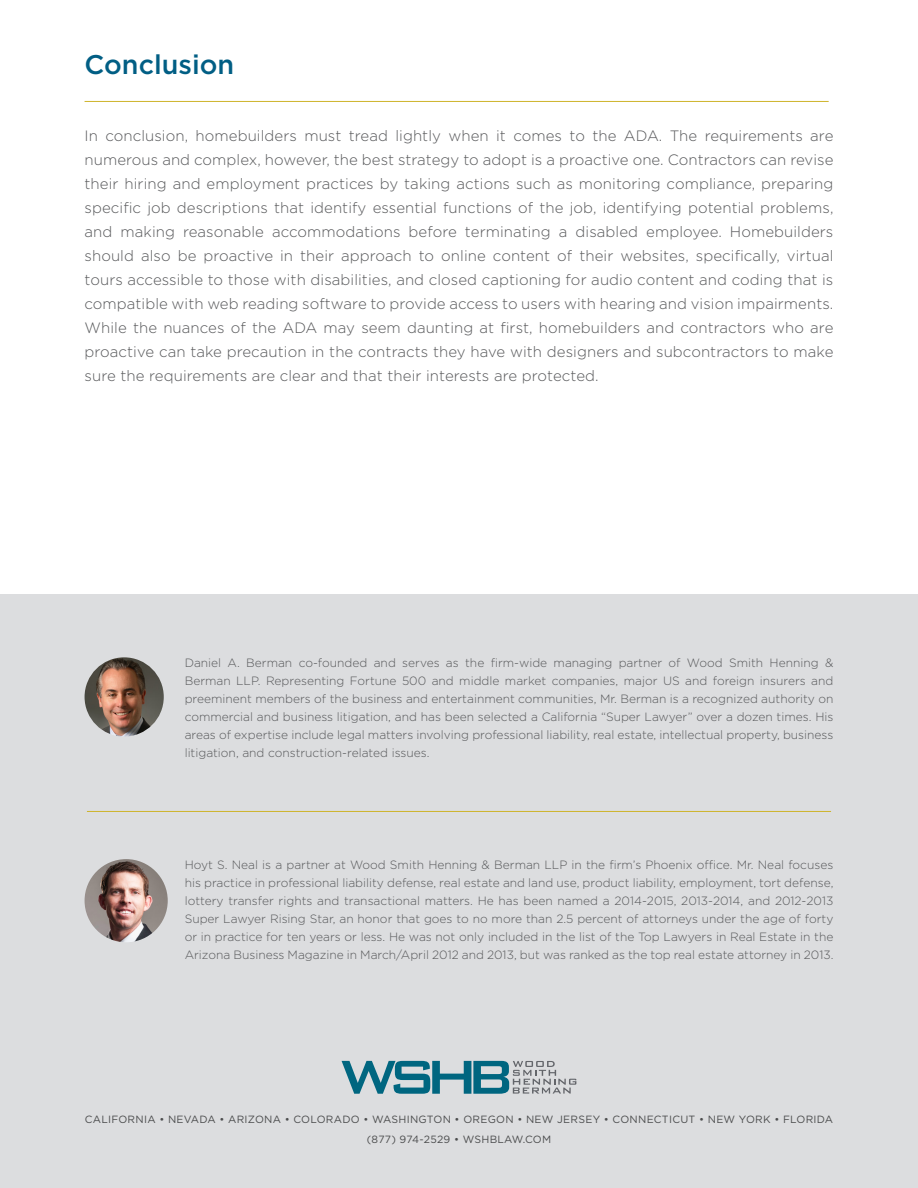
<style>
.page{position:relative;width:918px;height:1188px;background:#fff}
.page>*{position:absolute;margin:0;border:0;box-sizing:border-box;transform-origin:0 0}
.t1{font:500 27px "Gotham";color:#015e84}
.t2{font:300 15px/24px "Gotham";letter-spacing:.005em;color:#57585a;text-align:justify}
.t3{font:300 12px/18px "Gotham";color:#57585a;text-align:justify}
.t4{font:10.5px "Gotham";letter-spacing:.025em;color:#4b4c4d}
</style>
<div class="page">
<hr style="left:85px;top:101px;width:744px;height:1px;background:#ceb42b">
<div style="left:0;top:594px;width:918px;height:594px;background:#dcdddf"></div>
<svg style="left:342px;top:1061px;width:234px;height:33px"></svg>
<img style="left:85px;top:859px;width:83px;height:83px;border-radius:42px">
<img style="left:85px;top:657px;width:79px;height:80px;border-radius:40px">
<hr style="left:87px;top:811px;width:744px;height:1px;background:#ceb42b">
<p class="t1" style="left:85px;top:49px;width:151px">Conclusion</p>
<p class="t2" style="left:85px;top:124px;width:750px">In conclusion, homebuilders must tread lightly when it comes to the ADA. The requirements are numerous and complex, however, the best strategy to adopt is a proactive one. Contractors can revise their hiring and employment practices by taking actions such as monitoring compliance, preparing specific job descriptions that identify essential functions of the job, identifying potential problems, and making reasonable accommodations before terminating a disabled employee. Homebuilders should also be proactive in their approach to online content of their websites, specifically, virtual tours accessible to those with disabilities, and closed captioning for audio content and coding that is compatible with web reading software to provide access to users with hearing and vision impairments.<br>While the nuances of the ADA may seem daunting at first, homebuilders and contractors who are proactive can take precaution in the contracts they have with designers and subcontractors to make sure the requirements are clear and that their interests are protected.</p>
<p class="t3" style="left:185px;top:654px;width:650px">Daniel A. Berman co-founded and serves as the firm-wide managing partner of Wood Smith Henning &amp; Berman LLP. Representing Fortune 500 and middle market companies, major US and foreign insurers and preeminent members of the business and entertainment communities, Mr. Berman is a recognized authority on commercial and business litigation, and has been selected a California “Super Lawyer” over a dozen times. His areas of expertise include legal matters involving professional liability, real estate, intellectual property, business litigation, and construction-related issues.</p>
<p class="t3" style="left:185px;top:856px;width:650px">Hoyt S. Neal is a partner at Wood Smith Henning &amp; Berman LLP in the firm’s Phoenix office. Mr. Neal focuses his practice in professional liability defense, real estate and land use, product liability, employment, tort defense, lottery transfer rights and transactional matters. He has been named a 2014-2015, 2013-2014, and 2012-2013<br>Super Lawyer Rising Star, an honor that goes to no more than 2.5 percent of attorneys under the age of forty or in practice for ten years or less. He was not only included in the list of the Top Lawyers in Real Estate in the Arizona Business Magazine in March/April 2012 and 2013, but was ranked as the top real estate attorney in 2013.</p>
<p class="t4" style="left:85px;top:1114px;width:750px">CALIFORNIA • NEVADA • ARIZONA • COLORADO • WASHINGTON • OREGON • NEW JERSEY • CONNECTICUT • NEW YORK • FLORIDA</p>
<p class="t4" style="left:367px;top:1134px;width:186px">(877) 974-2529 • WSHBLAW.COM</p>
</div>
